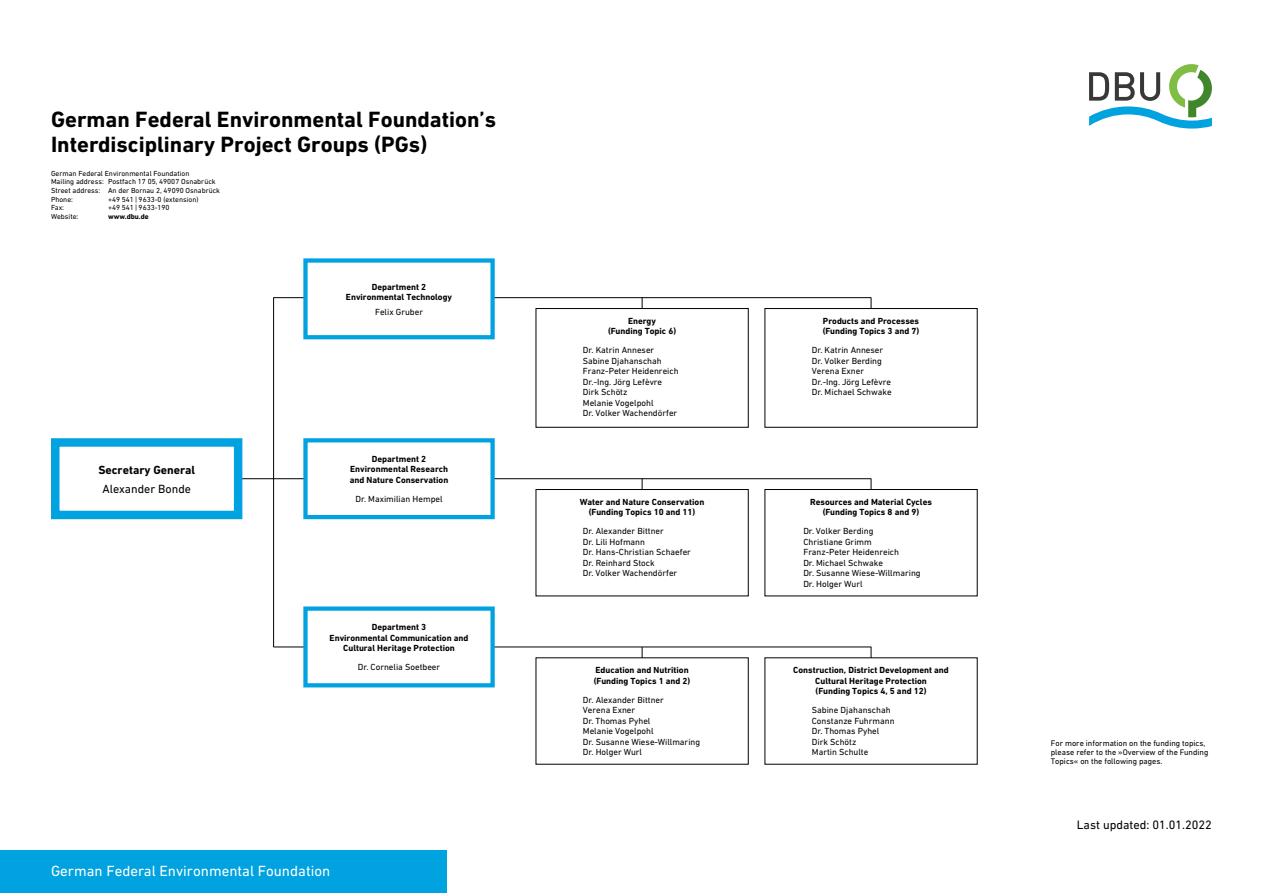
<style>
.page{position:relative;width:1263px;height:893px;background:#fff}
.page>*{position:absolute;margin:0;border:0;box-sizing:border-box;transform-origin:0 0}
.t1{font:700 22.5px/25.5px "DIN Next W1 G";color:#000}
.t2{font:15px "DIN Next W1 G";color:#fff}
.t3{font:12.45px "DIN Next W1 G";color:#000}
.t4{font:700 12px "DIN Next W1 G";color:#000}
.t5{font:12px "DIN Next W1 G";color:#000}
.t6{font:9px/10.5px "DIN Next W1 G";color:#000}
.t7{font:700 9px/10.5px "DIN Next W1 G";color:#000;text-align:center}
.t8{font:8.25px/9px "DIN Next W1 G";color:#000}
.t9{font:7.5px/8.7px "DIN Next W1 G";color:#000}
.t10{font:700 7.5px "DIN Next W1 G";color:#000}
</style>
<div class="page">
<div style="left:0;top:850px;width:446px;height:43px;background:#00a2df"></div>
<svg style="left:1089px;top:64px;width:123px;height:65px"></svg>
<hr style="left:871px;top:647px;width:1px;height:32px;background:#000">
<hr style="left:642px;top:647px;width:1px;height:31px;background:#000">
<hr style="left:871px;top:297px;width:1px;height:32px;background:#000">
<hr style="left:273px;top:297px;width:598px;height:1px;background:#000">
<hr style="left:233px;top:478px;width:638px;height:1px;background:#000">
<hr style="left:273px;top:647px;width:598px;height:1px;background:#000">
<hr style="left:642px;top:297px;width:1px;height:32px;background:#000">
<hr style="left:273px;top:298px;width:1px;height:349px;background:#000">
<div style="left:536px;top:658px;width:212px;height:106px;background:#fff"></div>
<div style="left:765px;top:658px;width:212px;height:106px;background:#fff"></div>
<div style="left:765px;top:489px;width:212px;height:107px;border:1px solid #000"></div>
<div style="left:536px;top:489px;width:212px;height:107px;border:1px solid #000"></div>
<div style="left:765px;top:309px;width:212px;height:118px;background:#fff"></div>
<div style="left:765px;top:308px;width:212px;height:119px;border:1px solid #000"></div>
<div style="left:51px;top:438px;width:191px;height:81px;border:8px solid #00a2df"></div>
<div style="left:536px;top:309px;width:212px;height:118px;background:#fff"></div>
<div style="left:536px;top:308px;width:212px;height:119px;border:1px solid #000"></div>
<div style="left:305px;top:609px;width:188px;height:76px;background:#fff"></div>
<div style="left:303px;top:606px;width:192px;height:81px;border:4px solid #00a2df"></div>
<div style="left:305px;top:440px;width:188px;height:77px;background:#fff"></div>
<div style="left:303px;top:438px;width:192px;height:81px;border:4px solid #00a2df"></div>
<div style="left:305px;top:260px;width:188px;height:77px;background:#fff"></div>
<div style="left:303px;top:258px;width:192px;height:81px;border:4px solid #00a2df"></div>
<h1 class="t1" style="left:51px;top:106px;width:447px">German Federal Environmental Foundation’s<br>Interdisciplinary Project Groups (PGs)</h1>
<p class="t9" style="left:51px;top:169px;width:171px">German Federal Environmental Foundation<br>Mailing address: Postfach 17 05, 49007 Osnabrück Street address: An der Bornau 2, 49090 Osnabrück Phone:</p>
<p class="t9" style="left:108px;top:195px;width:92px">+49 541 | 9633-0 (extension)</p>
<p class="t9" style="left:51px;top:203px;width:15px">Fax:</p>
<p class="t9" style="left:108px;top:203px;width:63px">+49 541 | 9633-190</p>
<p class="t9" style="left:51px;top:212px;width:29px">Website:</p>
<p class="t10" style="left:108px;top:212px;width:42px">www.dbu.de</p>
<h3 class="t4" style="left:98px;top:463px;width:98px">Secretary General</h3>
<h3 class="t5" style="left:102px;top:482px;width:90px">Alexander Bonde</h3>
<p class="t7" style="left:346px;top:281px;width:108px">Department 2<br>Environmental Technology</p>
<p class="t6" style="left:375px;top:307px;width:50px">Felix Gruber</p>
<p class="t7" style="left:350px;top:454px;width:100px">Department 2<br>Environmental Research and Nature Conservation</p>
<p class="t6" style="left:355px;top:494px;width:89px">Dr. Maximilian Hempel</p>
<p class="t7" style="left:330px;top:622px;width:140px">Department 3<br>Environmental Communication and<br>Cultural Heritage Protection</p>
<p class="t6" style="left:358px;top:662px;width:84px">Dr. Cornelia Soetbeer</p>
<h2 class="t2" style="left:51px;top:862px;width:281px">German Federal Environmental Foundation</h2>
<p class="t7" style="left:608px;top:316px;width:70px">Energy<br>(Funding Topic 6)</p>
<p class="t6" style="left:583px;top:345px;width:97px">Dr. Katrin Anneser<br>Sabine Djahanschah<br>Franz-Peter Heidenreich<br>Dr.-Ing. Jörg Lefèvre<br>Dirk Schötz<br>Melanie Vogelpohl<br>Dr. Volker Wachendörfer</p>
<p class="t7" style="left:580px;top:497px;width:126px">Water and Nature Conservation (Funding Topics 10 and 11)</p>
<p class="t6" style="left:583px;top:526px;width:110px">Dr. Alexander Bittner<br>Dr. Lili Hofmann<br>Dr. Hans-Christian Schaefer<br>Dr. Reinhard Stock<br>Dr. Volker Wachendörfer</p>
<p class="t7" style="left:594px;top:665px;width:98px;text-align:left">Education and Nutrition (Funding Topics 1 and 2)</p>
<p class="t6" style="left:583px;top:694px;width:119px">Dr. Alexander Bittner<br>Verena Exner<br>Dr. Thomas Pyhel<br>Melanie Vogelpohl<br>Dr. Susanne Wiese-Willmaring<br>Dr. Holger Wurl</p>
<p class="t7" style="left:823px;top:316px;width:98px;text-align:left">Products and Processes (Funding Topics 3 and 7)</p>
<p class="t6" style="left:812px;top:345px;width:81px">Dr. Katrin Anneser<br>Dr. Volker Berding<br>Verena Exner<br>Dr.-Ing. Jörg Lefèvre<br>Dr. Michael Schwake</p>
<p class="t7" style="left:810px;top:497px;width:123px">Resources and Material Cycles (Funding Topics 8 and 9)</p>
<p class="t6" style="left:803px;top:526px;width:119px">Dr. Volker Berding<br>Christiane Grimm<br>Franz-Peter Heidenreich<br>Dr. Michael Schwake<br>Dr. Susanne Wiese-Willmaring<br>Dr. Holger Wurl</p>
<p class="t7" style="left:793px;top:665px;width:157px">Construction, District Development and<br>Cultural Heritage Protection<br>(Funding Topics 4, 5 and 12)</p>
<p class="t6" style="left:812px;top:705px;width:84px">Sabine Djahanschah<br>Constanze Fuhrmann<br>Dr. Thomas Pyhel<br>Dirk Schötz<br>Martin Schulte</p>
<p class="t8" style="left:1051px;top:739px;width:159px">For more information on the funding topics, please refer to the »Overview of the Funding<br>Topics« on the following pages.</p>
<h3 class="t3" style="left:1077px;top:818px;width:137px">Last updated: 01.01.2022</h3>
</div>
